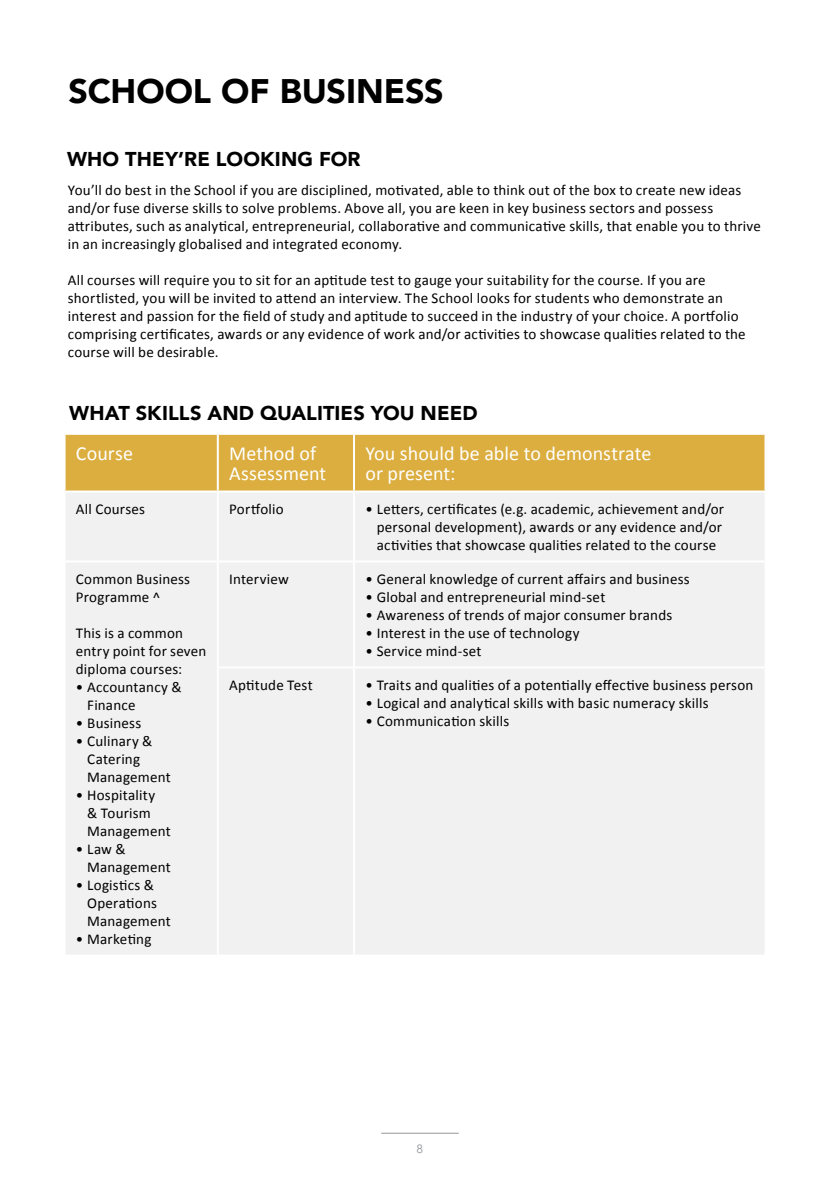
<style>
.page{position:relative;width:840px;height:1191px;background:#fff}
.page>*{position:absolute;margin:0;border:0;box-sizing:border-box;transform-origin:0 0}
.t1{font:900 34px "Avenir";letter-spacing:-.005em;color:#000}
.t2{font:20px/20px "Calibri";letter-spacing:.005em;color:#fff}
.t3{font:900 20px "Avenir";letter-spacing:.005em;color:#000}
.t4{font:15px/18px "Calibri";letter-spacing:.015em;color:#000}
.t5{font:12px "Avenir";color:#939598}
</style>
<div class="page">
<div style="left:65px;top:435px;width:699px;height:55px;background:#dbae3f"></div>
<div style="left:66px;top:493px;width:151px;height:461px;background:#f1f1f2"></div>
<div style="left:219px;top:493px;width:134px;height:461px;background:#f1f1f2"></div>
<div style="left:355px;top:493px;width:409px;height:461px;background:#f1f1f2"></div>
<hr style="left:217px;top:435px;width:2px;height:55px;background:#fff">
<hr style="left:353px;top:435px;width:2px;height:55px;background:#fff">
<hr style="left:65px;top:560px;width:152px;height:2px;background:#fff">
<hr style="left:219px;top:560px;width:134px;height:2px;background:#fff">
<hr style="left:355px;top:560px;width:409px;height:2px;background:#fff">
<hr style="left:217px;top:666px;width:136px;height:2px;background:#fff">
<hr style="left:355px;top:666px;width:409px;height:2px;background:#fff">
<hr style="left:381px;top:1132px;width:77px;height:1px;background:#939598">
<h1 class="t1" style="left:68px;top:62px;width:376px">SCHOOL OF BUSINESS</h1>
<h2 class="t3" style="left:67px;top:142px;width:295px">WHO THEY’RE LOOKING FOR</h2>
<p class="t4" style="left:68px;top:180px;width:694px">You’ll do best in the School if you are disciplined, motivated, able to think out of the box to create new ideas and/or fuse diverse skills to solve problems. Above all, you are keen in key business sectors and possess attributes, such as analytical, entrepreneurial, collaborative and communicative skills, that enable you to thrive in an increasingly globalised and integrated economy.</p>
<p class="t4" style="left:68px;top:270px;width:679px">All courses will require you to sit for an aptitude test to gauge your suitability for the course. If you are shortlisted, you will be invited to attend an interview. The School looks for students who demonstrate an interest and passion for the field of study and aptitude to succeed in the industry of your choice. A portfolio comprising certificates, awards or any evidence of work and/or activities to showcase qualities related to the course will be desirable.</p>
<h2 class="t3" style="left:69px;top:396px;width:409px">WHAT SKILLS AND QUALITIES YOU NEED</h2>
<h2 class="t2" style="left:76px;top:442px;width:59px">Course</h2>
<h2 class="t2" style="left:229px;top:442px;width:99px">Method of<br>Assessment</h2>
<h2 class="t2" style="left:365px;top:442px;width:287px">You should be able to demonstrate or present:</h2>
<p class="t4" style="left:76px;top:499px;width:71px">All Courses</p>
<p class="t4" style="left:229px;top:499px;width:56px">Portfolio</p>
<p class="t4" style="left:376px;top:499px;width:349px;text-indent:-11px">• Letters, certificates (e.g. academic, achievement and/or personal development), awards or any evidence and/or activities that showcase qualities related to the course</p>
<p class="t4" style="left:76px;top:569px;width:116px">Common Business<br>Programme ^</p>
<p class="t4" style="left:76px;top:623px;width:132px">This is a common entry point for seven diploma courses:</p>
<p class="t4" style="left:87px;top:677px;width:96px;text-indent:-11px">• Accountancy &amp;<br>Finance</p>
<p class="t4" style="left:76px;top:713px;width:67px">• Business</p>
<p class="t4" style="left:87px;top:731px;width:85px;text-indent:-11px">• Culinary &amp;<br>Catering<br>Management</p>
<p class="t4" style="left:87px;top:785px;width:85px;text-indent:-11px">• Hospitality<br>&amp; Tourism<br>Management</p>
<p class="t4" style="left:87px;top:839px;width:85px;text-indent:-11px">• Law &amp;<br>Management</p>
<p class="t4" style="left:87px;top:875px;width:85px;text-indent:-11px">• Logistics &amp;<br>Operations<br>Management</p>
<p class="t4" style="left:76px;top:929px;width:77px">• Marketing</p>
<p class="t4" style="left:229px;top:569px;width:61px">Interview</p>
<p class="t4" style="left:365px;top:569px;width:326px">• General knowledge of current affairs and business</p>
<p class="t4" style="left:365px;top:587px;width:241px">• Global and entrepreneurial mind-set</p>
<p class="t4" style="left:365px;top:605px;width:308px">• Awareness of trends of major consumer brands</p>
<p class="t4" style="left:365px;top:623px;width:215px">• Interest in the use of technology</p>
<p class="t4" style="left:365px;top:641px;width:118px">• Service mind-set</p>
<p class="t4" style="left:229px;top:675px;width:85px">Aptitude Test</p>
<p class="t4" style="left:365px;top:675px;width:389px">• Traits and qualities of a potentially effective business person</p>
<p class="t4" style="left:365px;top:693px;width:344px">• Logical and analytical skills with basic numeracy skills</p>
<p class="t4" style="left:365px;top:711px;width:145px">• Communication skills</p>
<p class="t5" style="left:416px;top:1141px;width:8px">8</p>
</div>
